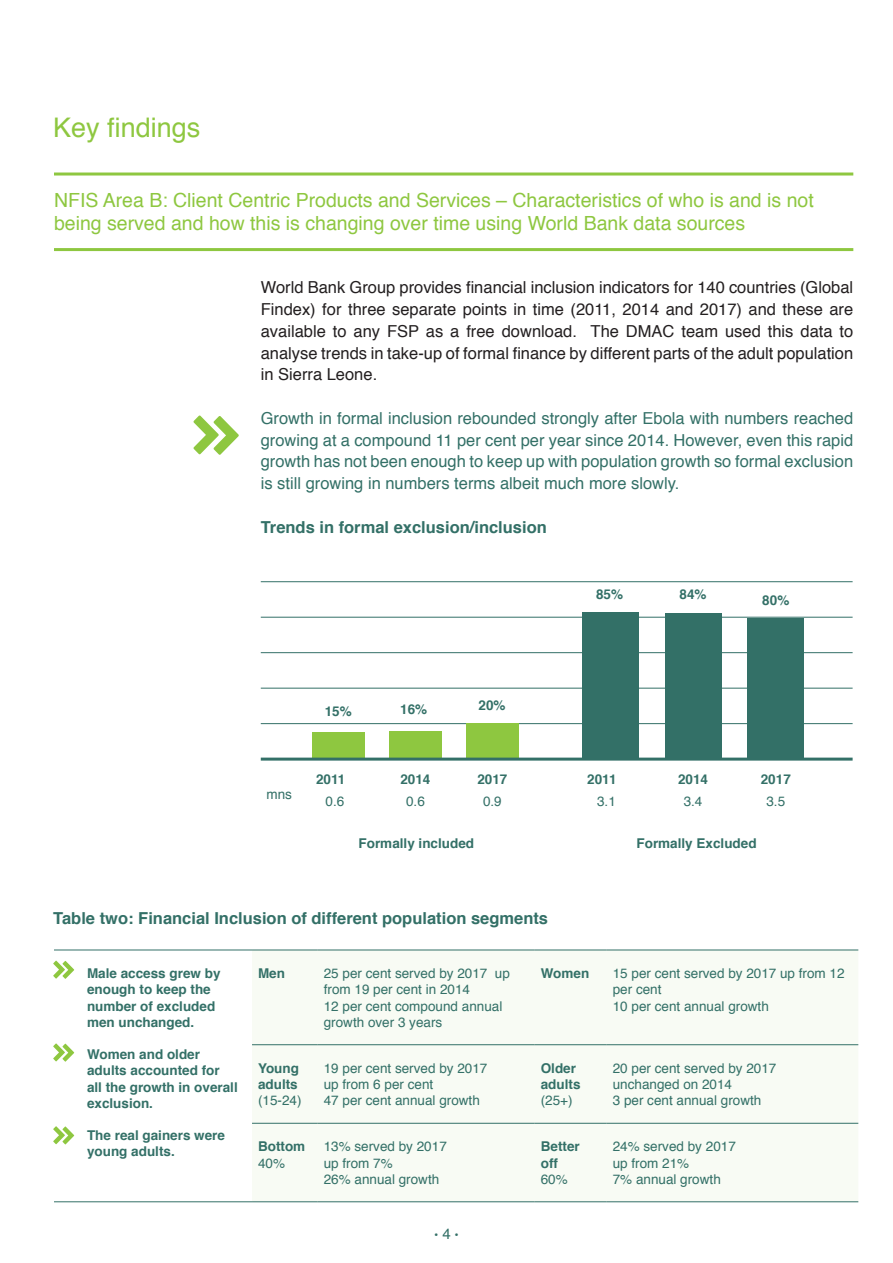
<style>
.page{position:relative;width:893px;height:1263px;background:#fff}
.page>*{position:absolute;margin:0;border:0;box-sizing:border-box;transform-origin:0 0}
.t1{font:27px "Helvetica";color:#8ec740}
.t2{font:19.5px/23.4px "Helvetica";color:#8ec740}
.t3{font:16.5px/21.8px "Helvetica";color:#231f20;text-align:justify}
.t4{font:16.5px/21.8px "Helvetica";color:#337067;text-align:justify}
.t5{font:700 16.5px "Helvetica";color:#337067}
.t6{font:13.5px/16.2px "Helvetica";color:#337067}
.t7{font:700 13.5px/16.2px "Helvetica";color:#337067}
.t8{font:12px "Helvetica";color:#337067}
.s1{font-size:15px}
</style>
<div class="page">
<hr style="left:54px;top:248px;width:799px;height:3px;background:#8ec740">
<svg style="left:193px;top:415px;width:46px;height:40px"></svg>
<div style="left:252px;top:951px;width:606px;height:250px;background:#f8fbf4"></div>
<hr style="left:252px;top:950px;width:66px;height:1px;background:#337067">
<hr style="left:318px;top:950px;width:217px;height:1px;background:#337067">
<hr style="left:535px;top:950px;width:72px;height:1px;background:#337067">
<hr style="left:607px;top:950px;width:251px;height:1px;background:#337067">
<hr style="left:252px;top:1044px;width:66px;height:1px;background:#337067">
<hr style="left:318px;top:1044px;width:217px;height:1px;background:#337067">
<hr style="left:535px;top:1044px;width:72px;height:1px;background:#337067">
<hr style="left:607px;top:1044px;width:251px;height:1px;background:#337067">
<hr style="left:252px;top:1123px;width:66px;height:1px;background:#337067">
<hr style="left:318px;top:1123px;width:217px;height:1px;background:#337067">
<hr style="left:535px;top:1123px;width:72px;height:1px;background:#337067">
<hr style="left:607px;top:1123px;width:251px;height:1px;background:#337067">
<hr style="left:252px;top:1201px;width:66px;height:1px;background:#337067">
<hr style="left:318px;top:1201px;width:217px;height:1px;background:#337067">
<hr style="left:535px;top:1201px;width:72px;height:1px;background:#337067">
<hr style="left:607px;top:1201px;width:251px;height:1px;background:#337067">
<hr style="left:54px;top:950px;width:198px;height:1px;background:#337067">
<hr style="left:54px;top:1201px;width:198px;height:1px;background:#337067">
<hr style="left:54px;top:173px;width:799px;height:3px;background:#8ec740">
<svg style="left:53px;top:960px;width:21px;height:19px"></svg>
<svg style="left:53px;top:1043px;width:21px;height:19px"></svg>
<svg style="left:53px;top:1126px;width:21px;height:18px"></svg>
<hr style="left:261px;top:581px;width:592px;height:1px;background:#337067">
<hr style="left:261px;top:723px;width:592px;height:1px;background:#337067">
<hr style="left:261px;top:688px;width:592px;height:1px;background:#337067">
<hr style="left:261px;top:652px;width:592px;height:1px;background:#337067">
<hr style="left:261px;top:617px;width:592px;height:1px;background:#337067">
<div style="left:582px;top:612px;width:57px;height:147px;background:#337067"></div>
<div style="left:466px;top:723px;width:52px;height:36px;background:#8ec740"></div>
<div style="left:389px;top:731px;width:53px;height:28px;background:#8ec740"></div>
<div style="left:312px;top:732px;width:53px;height:27px;background:#8ec740"></div>
<div style="left:665px;top:613px;width:56px;height:146px;background:#337067"></div>
<div style="left:747px;top:617px;width:57px;height:142px;background:#337067"></div>
<hr style="left:261px;top:758px;width:592px;height:3px;background:#337067">
<h1 class="t1" style="left:53px;top:117px;width:149px">Key findings</h1>
<h2 class="t2" style="left:54px;top:190px;width:761px">NFIS Area B: Client Centric Products and Services – Characteristics of who is and is not being served and how this is changing over time using World Bank data sources</h2>
<p class="t3" style="left:261px;top:278px;width:594px">World Bank Group provides financial inclusion indicators for 140 countries (Global Findex) for three separate points in time (2011, 2014 and 2017) and these are available to any FSP as a free download. The DMAC team used this data to analyse trends in take-up of formal finance by different parts of the adult population in Sierra Leone.</p>
<p class="t4" style="left:261px;top:408px;width:594px">Growth in formal inclusion rebounded strongly after Ebola with numbers reached growing at a compound 11 per cent per year since 2014. However, even this rapid growth has not been enough to keep up with population growth so formal exclusion is still growing in numbers terms albeit much more slowly.</p>
<p class="t5" style="left:261px;top:520px;width:288px">Trends in formal exclusion/inclusion</p>
<p class="t7" style="left:325px;top:704px;width:29px">15%</p>
<p class="t7" style="left:400px;top:703px;width:29px">16%</p>
<p class="t7" style="left:479px;top:699px;width:29px">20%</p>
<p class="t7" style="left:596px;top:587px;width:29px">85%</p>
<p class="t7" style="left:680px;top:587px;width:29px">84%</p>
<p class="t7" style="left:762px;top:593px;width:29px">80%</p>
<p class="t6" style="left:267px;top:787px;width:27px">mns</p>
<p class="t7" style="left:316px;top:772px;width:31px">2011</p>
<p class="t7" style="left:587px;top:772px;width:31px">2011</p>
<p class="t6" style="left:326px;top:794px;width:20px">0.6</p>
<p class="t6" style="left:597px;top:794px;width:20px">3.1</p>
<p class="t7" style="left:400px;top:772px;width:32px">2014</p>
<p class="t7" style="left:477px;top:772px;width:32px">2017</p>
<p class="t7" style="left:678px;top:772px;width:32px">2014</p>
<p class="t7" style="left:761px;top:772px;width:32px">2017</p>
<p class="t6" style="left:406px;top:794px;width:20px">0.6</p>
<p class="t6" style="left:483px;top:794px;width:20px">0.9</p>
<p class="t6" style="left:684px;top:794px;width:20px">3.4</p>
<p class="t6" style="left:766px;top:794px;width:20px">3.5</p>
<p class="t7" style="left:359px;top:837px;width:117px">Formally included</p>
<p class="t7" style="left:636px;top:837px;width:122px">Formally Excluded</p>
<p class="t5" style="left:53px;top:911px;width:496px">Table two: Financial Inclusion of different population segments</p>
<p class="t7" style="left:87px;top:966px;width:135px">Male access grew by enough to keep the number of excluded men unchanged.</p>
<p class="t7" style="left:87px;top:1047px;width:152px">Women and older adults accounted for all the growth in overall exclusion.</p>
<p class="t7" style="left:87px;top:1128px;width:140px">The real gainers were young adults.</p>
<p class="t7" style="left:258px;top:966px;width:28px">Men</p>
<p class="t6" style="left:324px;top:966px;width:188px">25 per cent served by 2017 up from 19 per cent in 2014<br>12 per cent compound annual growth over 3 years</p>
<p class="t7" style="left:541px;top:966px;width:50px">Women</p>
<p class="t6" style="left:613px;top:966px;width:233px">15 per cent served by 2017 up from 12 per cent<br>10 per cent annual growth</p>
<p class="t7" style="left:258px;top:1061px;width:43px">Young adults</p>
<p class="t6" style="left:258px;top:1093px;width:45px">(15-24)</p>
<p class="t6" style="left:324px;top:1061px;width:165px">19 per cent served by 2017 up from 6 per cent<br>47 per cent annual growth</p>
<p class="t7" style="left:541px;top:1061px;width:41px">Older adults</p>
<p class="t6" style="left:613px;top:1061px;width:165px">20 per cent served by 2017 unchanged on 2014<br>3 per cent annual growth</p>
<p class="t6" style="left:541px;top:1093px;width:33px">(25+)</p>
<p class="t7" style="left:258px;top:1140px;width:49px">Bottom</p>
<p class="t6" style="left:258px;top:1156px;width:29px">40%</p>
<p class="t6" style="left:324px;top:1140px;width:125px">13% served by 2017 up from 7%<br>26% annual growth</p>
<p class="t7" style="left:541px;top:1140px;width:41px">Better off</p>
<p class="t6" style="left:541px;top:1172px;width:29px">60%</p>
<p class="t8" style="left:434px;top:1230px;width:26px">• <span class="s1">4</span> •</p>
<p class="t6" style="left:613px;top:1140px;width:125px">24% served by 2017 up from 21%<br>7% annual growth</p>
</div>
